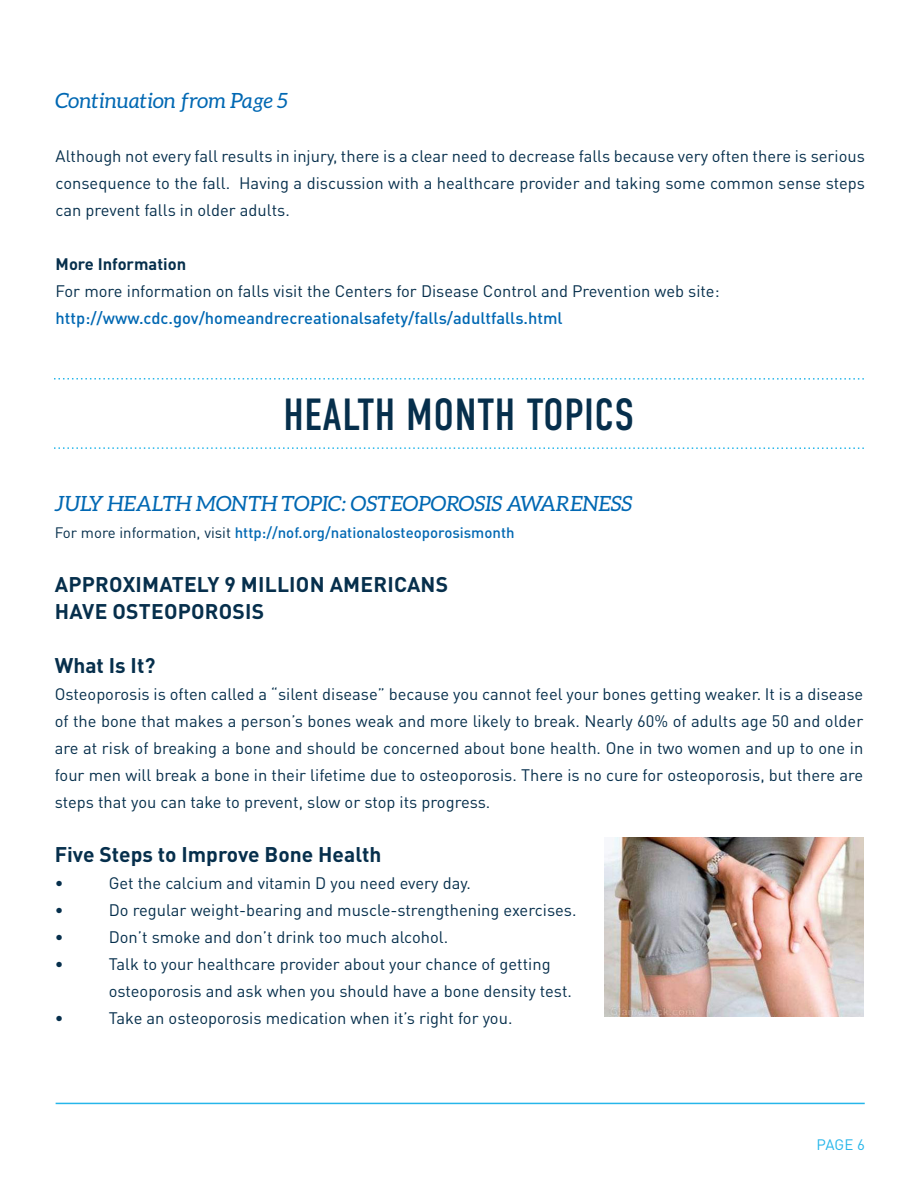
<style>
.page{position:relative;width:918px;height:1188px;background:#fff}
.page>*{position:absolute;margin:0;border:0;box-sizing:border-box;transform-origin:0 0}
.t1{font:45px "DIN Condensed";letter-spacing:.01em;color:#062f4c}
.t2{font:700 21px "DIN Pro";letter-spacing:.01em;color:#062f4c}
.t3{font:italic 21px "Aleo";color:#0168b3}
.t4{font:16.5px/27px "DIN Pro";color:#062f4c;text-align:justify}
.t5{font:500 16.5px "DIN Pro";color:#0168b3}
.t6{font:700 16.5px "DIN Pro";color:#062f4c}
.t7{font:500 15px "DIN Pro";color:#0168b3}
.t8{font:15px "DIN Pro";color:#26b6ea}
.s1{font-weight:400;color:#062f4c}
</style>
<div class="page">
<hr style="left:56px;top:1103px;width:809px;height:1px;background:#26b6ea">
<svg style="left:54px;top:447px;width:810px;height:2px"></svg>
<svg style="left:54px;top:378px;width:810px;height:2px"></svg>
<img style="left:605px;top:837px;width:258px;height:180px">
<p class="t3" style="left:56px;top:89px;width:234px">Continuation from Page 5</p>
<p class="t4" style="left:56px;top:142px;width:811px">Although not every fall results in injury, there is a clear need to decrease falls because very often there is serious</p>
<p class="t4" style="left:56px;top:169px;width:811px">consequence to the fall. Having a discussion with a healthcare provider and taking some common sense steps can prevent falls in older adults.</p>
<p class="t6" style="left:56px;top:253px;width:132px">More Information</p>
<p class="t4" style="left:56px;top:277px;width:665px">For more information on falls visit the Centers for Disease Control and Prevention web site:</p>
<p class="t5" style="left:56px;top:307px;width:509px">http://www.cdc.gov/homeandrecreationalsafety/falls/adultfalls.html</p>
<p class="t1" style="left:284px;top:389px;width:352px">HEALTH MONTH TOPICS</p>
<p class="t3" style="left:55px;top:492px;width:579px">JULY HEALTH MONTH TOPIC: OSTEOPOROSIS AWARENESS</p>
<p class="t7" style="left:55px;top:522px;width:461px"><span class="s1">For more information, visit</span> http://nof.org/nationalosteoporosismonth</p>
<p class="t2" style="left:55px;top:570px;width:395px">APPROXIMATELY 9 MILLION AMERICANS</p>
<p class="t2" style="left:55px;top:597px;width:211px">HAVE OSTEOPOROSIS</p>
<p class="t2" style="left:55px;top:651px;width:102px">What Is It?</p>
<p class="t4" style="left:55px;top:680px;width:810px">Osteoporosis is often called a “silent disease” because you cannot feel your bones getting weaker. It is a disease of the bone that makes a person’s bones weak and more likely to break. Nearly 60% of adults age 50 and older are at risk of breaking a bone and should be concerned about bone health. One in two women and up to one in four men will break a bone in their lifetime due to osteoporosis. There is no cure for osteoporosis, but there are steps that you can take to prevent, slow or stop its progress.</p>
<p class="t2" style="left:55px;top:840px;width:328px">Five Steps to Improve Bone Health</p>
<p class="t4" style="left:55px;top:869px;width:10px">•</p>
<p class="t4" style="left:109px;top:869px;width:364px">Get the calcium and vitamin D you need every day.</p>
<p class="t4" style="left:55px;top:896px;width:10px">•</p>
<p class="t4" style="left:109px;top:896px;width:469px">Do regular weight-bearing and muscle-strengthening exercises.</p>
<p class="t4" style="left:55px;top:923px;width:10px">•</p>
<p class="t4" style="left:109px;top:923px;width:341px">Don’t smoke and don’t drink too much alcohol.</p>
<p class="t4" style="left:55px;top:950px;width:10px">•</p>
<p class="t4" style="left:109px;top:950px;width:443px">Talk to your healthcare provider about your chance of getting</p>
<p class="t4" style="left:109px;top:977px;width:465px">osteoporosis and ask when you should have a bone density test.</p>
<p class="t4" style="left:55px;top:1004px;width:10px">•</p>
<p class="t4" style="left:109px;top:1004px;width:405px">Take an osteoporosis medication when it’s right for you.</p>
<p class="t8" style="left:817px;top:1134px;width:50px">PAGE 6</p>
</div>
